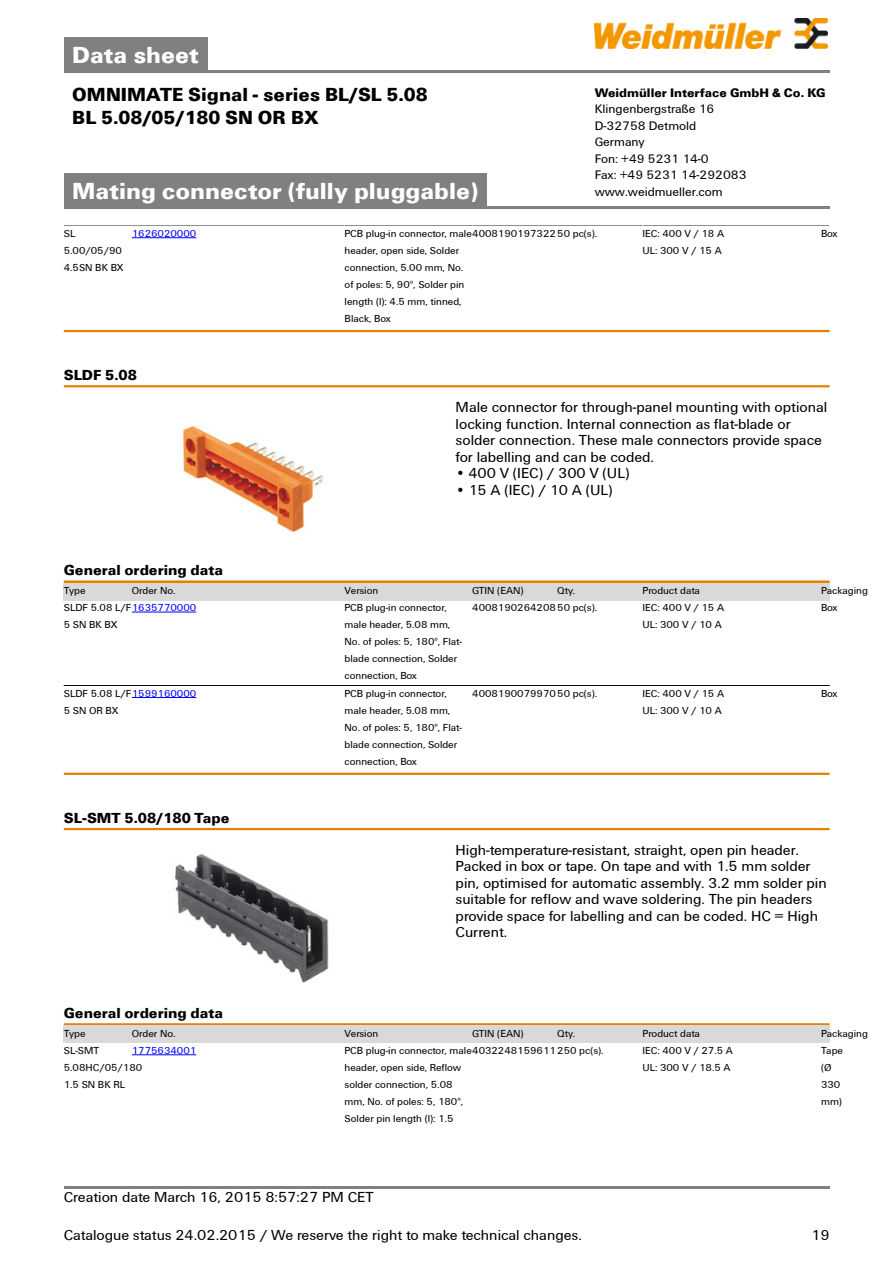
<style>
.page{position:relative;width:893px;height:1263px;background:#fff}
.page>*{position:absolute;margin:0;border:0;box-sizing:border-box;transform-origin:0 0}
.t1{font:700 24px "Weidmueller";color:#fff}
.t2{font:700 19.5px/22.5px "Weidmueller";color:#000}
.t3{font:15px/16.5px "Weidmueller";color:#000}
.t4{font:700 15px "Weidmueller";color:#000}
.t5{font:12.75px/16.5px "Weidmueller";color:#000}
.t6{font:700 12.75px "Weidmueller";color:#000}
.t7{font:10.5px/17px "Weidmueller";color:#000}
.t8{font:10.5px "Weidmueller";color:#00f}
.s1{color:#00f}
</style>
<div class="page">
<div style="left:64px;top:38px;width:143px;height:32px;background:#808080"></div>
<hr style="left:64px;top:70px;width:765px;height:2px;background:#808080">
<img style="left:594px;top:18px;width:233px;height:30px">
<div style="left:64px;top:174px;width:422px;height:32px;background:#808080"></div>
<hr style="left:64px;top:206px;width:765px;height:3px;background:#808080">
<hr style="left:64px;top:1186px;width:765px;height:3px;background:#808080">
<hr style="left:132px;top:237px;width:64px;height:1px;background:#00f">
<svg style="left:64px;top:225px;width:765px;height:1px"></svg>
<hr style="left:64px;top:330px;width:765px;height:2px;background:#e18200">
<hr style="left:64px;top:385px;width:765px;height:2px;background:#e18200">
<img style="left:183px;top:425px;width:141px;height:107px">
<hr style="left:64px;top:580px;width:765px;height:3px;background:#e18200">
<div style="left:64px;top:583px;width:68px;height:17px;background:#d9d9d9"></div>
<div style="left:132px;top:583px;width:212px;height:17px;background:#d9d9d9"></div>
<div style="left:344px;top:583px;width:128px;height:17px;background:#d9d9d9"></div>
<div style="left:472px;top:583px;width:85px;height:17px;background:#d9d9d9"></div>
<div style="left:557px;top:583px;width:85px;height:17px;background:#d9d9d9"></div>
<div style="left:642px;top:583px;width:179px;height:17px;background:#d9d9d9"></div>
<div style="left:821px;top:583px;width:8px;height:17px;background:#d9d9d9"></div>
<hr style="left:132px;top:612px;width:64px;height:1px;background:#00f">
<hr style="left:64px;top:685px;width:68px;height:1px;background:#000">
<hr style="left:132px;top:685px;width:212px;height:1px;background:#000">
<hr style="left:132px;top:697px;width:64px;height:1px;background:#00f">
<hr style="left:344px;top:685px;width:128px;height:1px;background:#000">
<hr style="left:472px;top:685px;width:85px;height:1px;background:#000">
<hr style="left:557px;top:685px;width:85px;height:1px;background:#000">
<hr style="left:642px;top:685px;width:179px;height:1px;background:#000">
<hr style="left:64px;top:773px;width:765px;height:2px;background:#e18200">
<hr style="left:64px;top:828px;width:765px;height:2px;background:#e18200">
<img style="left:175px;top:853px;width:154px;height:130px">
<hr style="left:64px;top:1023px;width:765px;height:3px;background:#e18200">
<div style="left:64px;top:1026px;width:68px;height:17px;background:#d9d9d9"></div>
<div style="left:132px;top:1026px;width:212px;height:17px;background:#d9d9d9"></div>
<div style="left:344px;top:1026px;width:128px;height:17px;background:#d9d9d9"></div>
<div style="left:472px;top:1026px;width:85px;height:17px;background:#d9d9d9"></div>
<div style="left:557px;top:1026px;width:85px;height:17px;background:#d9d9d9"></div>
<div style="left:642px;top:1026px;width:179px;height:17px;background:#d9d9d9"></div>
<div style="left:821px;top:1026px;width:8px;height:17px;background:#d9d9d9"></div>
<hr style="left:132px;top:1055px;width:64px;height:1px;background:#00f">
<h1 class="t1" style="left:72px;top:40px;width:128px">Data sheet</h1>
<h2 class="t2" style="left:72px;top:83px;width:357px">OMNIMATE Signal - series BL/SL 5.08<br>BL 5.08/05/180 SN OR BX</h2>
<p class="t6" style="left:594px;top:85px;width:232px">Weidmüller Interface GmbH &amp; Co. KG</p>
<p class="t5" style="left:594px;top:101px;width:153px">Klingenbergstraße 16<br>D-32758 Detmold<br>Germany<br>Fon: +49 5231 14-0<br>Fax: +49 5231 14-292083</p>
<h1 class="t1" style="left:72px;top:176px;width:407px">Mating connector (fully pluggable)</h1>
<p class="t5" style="left:594px;top:183px;width:129px">www.weidmueller.com</p>
<p class="t7" style="left:64px;top:225px;width:61px">SL<br>5.00/05/90<br>4.5SN BK BX</p>
<p class="t8" style="left:132px;top:227px;width:66px">1626020000</p>
<p class="t7" style="left:344px;top:225px;width:254px">PCB plug-in connector, male400819019732250 pc(s). header, open side, Solder<br>connection, 5.00 mm, No.<br>of poles: 5, 90°, Solder pin<br>length (l): 4.5 mm, tinned,<br>Black, Box</p>
<p class="t7" style="left:642px;top:225px;width:83px">IEC: 400 V / 18 A<br>UL: 300 V / 15 A</p>
<p class="t7" style="left:821px;top:225px;width:18px">Box</p>
<h3 class="t4" style="left:64px;top:366px;width:75px">SLDF 5.08</h3>
<h3 class="t3" style="left:455px;top:399px;width:373px">Male connector for through-panel mounting with optional locking function. Internal connection as flat-blade or solder connection. These male connectors provide space for labelling and can be coded.</h3>
<h3 class="t3" style="left:455px;top:465px;width:175px">• 400 V (IEC) / 300 V (UL)</h3>
<h3 class="t3" style="left:455px;top:481px;width:158px">• 15 A (IEC) / 10 A (UL)</h3>
<h3 class="t4" style="left:64px;top:561px;width:161px">General ordering data</h3>
<p class="t7" style="left:64px;top:582px;width:23px">Type</p>
<p class="t7" style="left:132px;top:582px;width:45px">Order No.</p>
<p class="t7" style="left:344px;top:582px;width:35px">Version</p>
<p class="t7" style="left:472px;top:582px;width:53px">GTIN (EAN)</p>
<p class="t7" style="left:557px;top:582px;width:19px">Qty.</p>
<p class="t7" style="left:642px;top:582px;width:59px">Product data</p>
<p class="t7" style="left:821px;top:582px;width:48px">Packaging</p>
<p class="t7" style="left:64px;top:599px;width:134px">SLDF 5.08 L/F<span class="s1">1635770000<br></span>5 SN BK BX</p>
<p class="t7" style="left:344px;top:599px;width:119px">PCB plug-in connector, male header, 5.08 mm,<br>No. of poles: 5, 180°, Flat&shy;blade connection, Solder connection, Box</p>
<p class="t7" style="left:472px;top:599px;width:126px">400819026420850 pc(s).</p>
<p class="t7" style="left:642px;top:599px;width:83px">IEC: 400 V / 15 A<br>UL: 300 V / 10 A</p>
<p class="t7" style="left:821px;top:599px;width:18px">Box</p>
<p class="t7" style="left:64px;top:685px;width:134px">SLDF 5.08 L/F<span class="s1">1599160000<br></span>5 SN OR BX</p>
<p class="t7" style="left:344px;top:685px;width:119px">PCB plug-in connector, male header, 5.08 mm,<br>No. of poles: 5, 180°, Flat&shy;blade connection, Solder connection, Box</p>
<p class="t7" style="left:472px;top:685px;width:126px">400819007997050 pc(s).</p>
<p class="t7" style="left:642px;top:685px;width:83px">IEC: 400 V / 15 A<br>UL: 300 V / 10 A</p>
<p class="t7" style="left:821px;top:685px;width:18px">Box</p>
<h3 class="t4" style="left:64px;top:809px;width:167px">SL-SMT 5.08/180 Tape</h3>
<p class="t3" style="left:455px;top:842px;width:372px">High-temperature-resistant, straight, open pin header.<br>Packed in box or tape. On tape and with 1.5 mm solder pin, optimised for automatic assembly. 3.2 mm solder pin suitable for reflow and wave soldering. The pin headers provide space for labelling and can be coded. HC = High Current.</p>
<h3 class="t4" style="left:64px;top:1004px;width:161px">General ordering data</h3>
<p class="t7" style="left:64px;top:1025px;width:23px">Type</p>
<p class="t7" style="left:132px;top:1025px;width:45px">Order No.</p>
<p class="t7" style="left:344px;top:1025px;width:35px">Version</p>
<p class="t7" style="left:472px;top:1025px;width:53px">GTIN (EAN)</p>
<p class="t7" style="left:557px;top:1025px;width:19px">Qty.</p>
<p class="t7" style="left:642px;top:1025px;width:59px">Product data</p>
<p class="t7" style="left:821px;top:1025px;width:48px">Packaging</p>
<p class="t7" style="left:64px;top:1042px;width:80px">SL-SMT<br>5.08HC/05/180<br>1.5 SN BK RL</p>
<p class="t8" style="left:132px;top:1044px;width:66px">1775634001</p>
<p class="t7" style="left:344px;top:1042px;width:260px">PCB plug-in connector, male4032248159611250 pc(s). header, open side, Reflow<br>solder connection, 5.08<br>mm, No. of poles: 5, 180°,<br>Solder pin length (l): 1.5</p>
<p class="t7" style="left:642px;top:1042px;width:92px">IEC: 400 V / 27.5 A<br>UL: 300 V / 18.5 A</p>
<p class="t7" style="left:821px;top:1042px;width:23px">Tape (Ø<br>330 mm)</p>
<h3 class="t3" style="left:64px;top:1189px;width:311px">Creation date March 16, 2015 8:57:27 PM CET</h3>
<h3 class="t3" style="left:64px;top:1227px;width:519px">Catalogue status 24.02.2015 / We reserve the right to make technical changes.</h3>
<h3 class="t3" style="left:811px;top:1227px;width:20px">19</h3>
</div>
